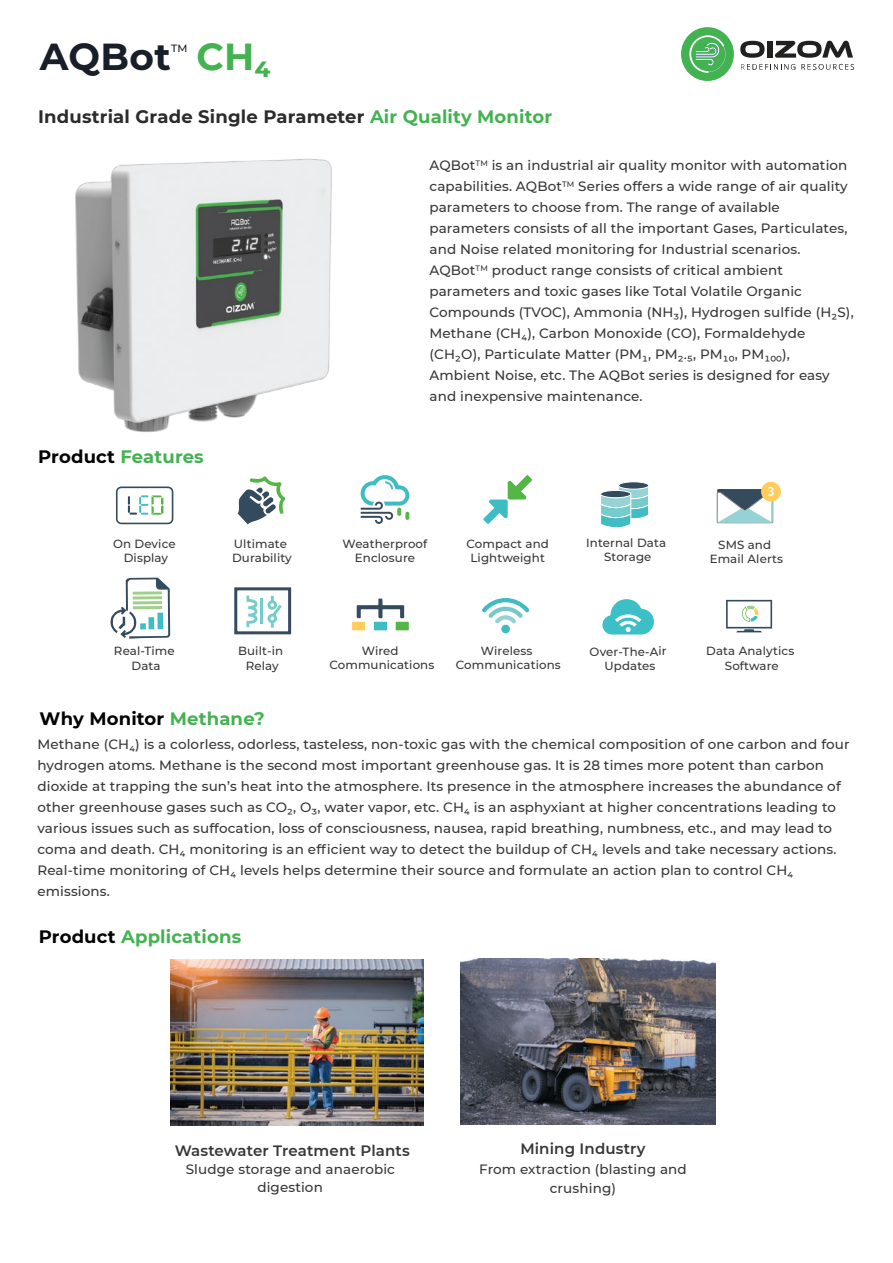
<style>
.page{position:relative;width:893px;height:1263px;background:#fff}
.page>*{position:absolute;margin:0;border:0;box-sizing:border-box;transform-origin:0 0}
.t1{font:700 37.5px "Montserrat";letter-spacing:.01em;color:#181f29}
.t2{font:700 37.5px "Montserrat";color:#43b250}
.t3{font:700 18px "Montserrat";letter-spacing:.01em;color:#2a2b2a}
.t4{font:700 18px "Montserrat";letter-spacing:.01em;color:#43b250}
.t5{font:700 18px "Montserrat";letter-spacing:.01em;color:#010101}
.t6{font:600 15px "Montserrat";letter-spacing:.01em;color:#353635}
.t7{font:500 13.5px/21px "Montserrat";letter-spacing:.01em;color:#353635}
.t8{font:500 11.85px/14.1px "Montserrat";letter-spacing:.01em;color:#353635;text-align:center}
.t9{font:500 10.5px "Montserrat";color:#181f29}
.s1{color:#43b250}
.s2{color:#010101}
</style>
<div class="page">
<svg style="left:740px;top:41px;width:24px;height:17px"></svg>
<div style="left:767px;top:41px;width:5px;height:17px;background:#221f1f"></div>
<svg style="left:775px;top:41px;width:78px;height:17px"></svg>
<svg style="left:741px;top:64px;width:54px;height:6px"></svg>
<svg style="left:802px;top:64px;width:52px;height:6px"></svg>
<div style="left:681px;top:27px;width:53px;height:54px;background:#43b250;border-radius:50%"></div>
<svg style="left:689px;top:35px;width:37px;height:38px"></svg>
<img style="left:75px;top:158px;width:257px;height:274px">
<img style="left:461px;top:958px;width:255px;height:166px">
<svg style="left:360px;top:475px;width:49px;height:49px"></svg>
<svg style="left:483px;top:475px;width:49px;height:49px"></svg>
<svg style="left:238px;top:476px;width:47px;height:48px"></svg>
<svg style="left:352px;top:598px;width:57px;height:32px"></svg>
<div style="left:501px;top:625px;width:9px;height:8px;background:#3fbbc2;border-radius:50%"></div>
<svg style="left:482px;top:598px;width:47px;height:25px"></svg>
<svg style="left:726px;top:600px;width:46px;height:32px"></svg>
<svg style="left:602px;top:599px;width:52px;height:35px"></svg>
<svg style="left:116px;top:486px;width:57px;height:38px"></svg>
<svg style="left:246px;top:595px;width:12px;height:32px"></svg>
<hr style="left:260px;top:599px;width:3px;height:25px;background:#76cbcb">
<svg style="left:267px;top:596px;width:15px;height:32px"></svg>
<div style="left:234px;top:587px;width:57px;height:47px;border:3px solid #354b5e"></div>
<div style="left:761px;top:482px;width:20px;height:20px;background:#ffcc5d;border-radius:50%"></div>
<svg style="left:717px;top:487px;width:57px;height:36px"></svg>
<svg style="left:601px;top:486px;width:48px;height:42px"></svg>
<div style="left:601px;top:490px;width:30px;height:8px;background:#344b5e;border-radius:50%"></div>
<div style="left:600px;top:490px;width:31px;height:8px;border:1px solid #fff;border-radius:50%"></div>
<div style="left:618px;top:482px;width:31px;height:7px;background:#344b5e;border-radius:50%"></div>
<div style="left:618px;top:482px;width:31px;height:7px;border:1px solid #fff;border-radius:50%"></div>
<img style="left:171px;top:959px;width:253px;height:167px">
<svg style="left:110px;top:578px;width:60px;height:61px"></svg>
<hr style="left:133px;top:606px;width:29px;height:3px;background:#a1cf8b">
<hr style="left:133px;top:601px;width:29px;height:3px;background:#a1cf8b">
<hr style="left:133px;top:596px;width:29px;height:3px;background:#a1cf8b">
<svg style="left:133px;top:591px;width:29px;height:4px"></svg>
<h1 class="t1" style="left:40px;top:29px;width:133px">AQBot</h1>
<p class="t9" style="left:171px;top:40px;width:18px">TM</p>
<h1 class="t2" style="left:196px;top:29px;width:76px">CH4</h1>
<h2 class="t3" style="left:38px;top:103px;width:516px">Industrial Grade Single Parameter <span class="s1">Air Quality Monitor</span></h2>
<h2 class="t4" style="left:38px;top:444px;width:167px"><span class="s2">Product</span> Features</h2>
<p class="t7" style="left:429px;top:154px;width:426px">AQBot<sup>TM</sup> is an industrial air quality monitor with automation capabilities. AQBot<sup>TM</sup> Series offers a wide range of air quality parameters to choose from. The range of available parameters consists of all the important Gases, Particulates, and Noise related monitoring for Industrial scenarios.<br>AQBot<sup>TM</sup> product range consists of critical ambient parameters and toxic gases like Total Volatile Organic Compounds (TVOC), Ammonia (NH3), Hydrogen sulfide (H2S), Methane (CH4), Carbon Monoxide (CO), Formaldehyde (CH2O), Particulate Matter (PM1, PM2.5, PM10, PM100), Ambient Noise, etc. The AQBot series is designed for easy and inexpensive maintenance.</p>
<p class="t8" style="left:113px;top:536px;width:64px">On Device<br>Display</p>
<p class="t8" style="left:232px;top:536px;width:61px;text-align:left">Ultimate<br>Durability</p>
<p class="t8" style="left:343px;top:536px;width:86px">Weatherproof<br>Enclosure</p>
<p class="t8" style="left:466px;top:536px;width:84px">Compact and<br>Lightweight</p>
<p class="t8" style="left:586px;top:535px;width:82px">Internal Data<br>Storage</p>
<p class="t8" style="left:710px;top:537px;width:75px">SMS and<br>Email Alerts</p>
<p class="t8" style="left:114px;top:644px;width:62px">Real-Time<br>Data</p>
<p class="t8" style="left:238px;top:644px;width:47px">Built-in<br>Relay</p>
<p class="t8" style="left:329px;top:643px;width:106px">Wired<br>Communications</p>
<p class="t8" style="left:456px;top:643px;width:106px">Wireless<br>Communications</p>
<p class="t8" style="left:590px;top:644px;width:79px">Over-The-Air<br>Updates</p>
<p class="t8" style="left:706px;top:644px;width:90px">Data Analytics<br>Software</p>
<h2 class="t5" style="left:40px;top:705px;width:227px">Why Monitor <span class="s1">Methane?</span></h2>
<p class="t7" style="left:37px;top:733px;width:814px">Methane (CH4) is a colorless, odorless, tasteless, non-toxic gas with the chemical composition of one carbon and four hydrogen atoms. Methane is the second most important greenhouse gas. It is 28 times more potent than carbon dioxide at trapping the sun’s heat into the atmosphere. Its presence in the atmosphere increases the abundance of other greenhouse gases such as CO2, O3, water vapor, etc. CH4 is an asphyxiant at higher concentrations leading to various issues such as suffocation, loss of consciousness, nausea, rapid breathing, numbness, etc., and may lead to coma and death. CH4 monitoring is an efficient way to detect the buildup of CH4 levels and take necessary actions.<br>Real-time monitoring of CH4 levels helps determine their source and formulate an action plan to control CH4 emissions.</p>
<h2 class="t4" style="left:39px;top:924px;width:204px"><span class="s2">Product</span> Applications</h2>
<p class="t6" style="left:175px;top:1140px;width:237px">Wastewater Treatment Plants</p>
<p class="t7" style="left:186px;top:1160px;width:211px;line-height:18px;text-align:center">Sludge storage and anaerobic digestion</p>
<p class="t6" style="left:520px;top:1138px;width:127px">Mining Industry</p>
<p class="t7" style="left:479px;top:1159px;width:209px;line-height:19.5px;text-align:center">From extraction (blasting and crushing)</p>
</div>
